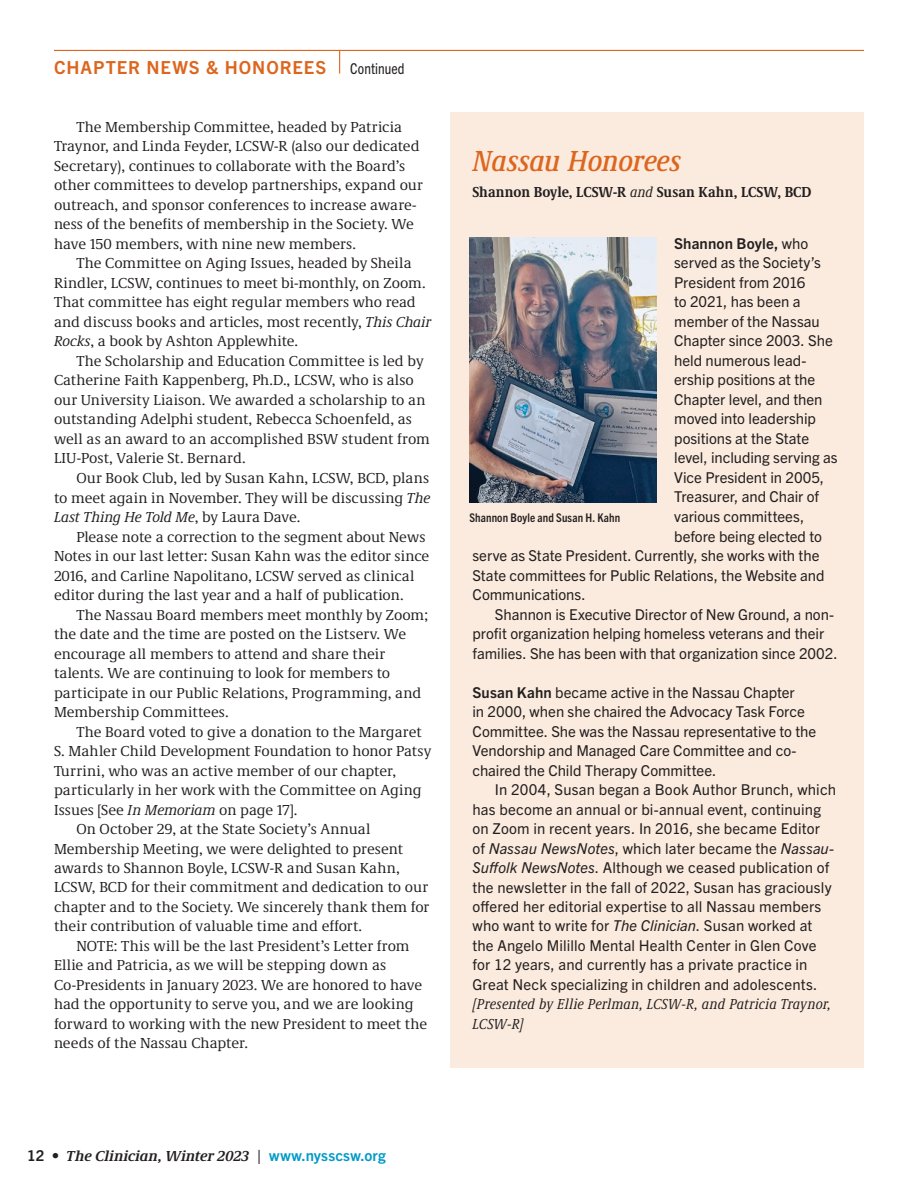
<style>
.page{position:relative;width:918px;height:1188px;background:#fff}
.page>*{position:absolute;margin:0;border:0;box-sizing:border-box;transform-origin:0 0}
.Body_Text_-_No_Inden{font:italic 500 condensed 30px "Demos Next Pro";letter-spacing:-.015em;color:#dd661e}
.t1{font:700 18px "Trade Gothic Next LT Pro";letter-spacing:.055em;color:#dd661e}
.Body_Text_-_Indent{font:15px/19.5px "Demos Next Pro";letter-spacing:.005em;color:#231f20}
.Body_Text_-_Sans{font:15px/19.5px "Trade Gothic Next LT Pro";color:#231f20}
.t2{font:italic 700 15px "Demos Next Pro";color:#231f20}
.Body_Text_-_No_Inden-2{font:700 condensed 15px "Demos Next Pro";letter-spacing:.01em;color:#231f20}
.Body_Text_-_Sans-2{font:700 15px "Trade Gothic Next LT Pro";letter-spacing:.01em;color:#231f20}
.t3{font:condensed 15px "Trade Gothic Next LT Pro";letter-spacing:.005em;color:#231f20}
.Captions{font:700 condensed 12px "Trade Gothic Next LT Pro";letter-spacing:.01em;color:#231f20}
.s1{font-style:italic}
.s2{font-weight:400;font-style:italic}
.s3{font-weight:400}
.s4{font-weight:700}
.s5{font-family:"Demos Next Pro";font-style:italic;font-stretch:condensed}
.s6{font-family:"Trade Gothic Next LT Pro";font-style:normal}
.s7{font-family:"Trade Gothic Next LT Pro";font-weight:400;font-style:normal;font-size:18px}
.s8{font-family:"Trade Gothic Next LT Pro";font-style:normal;color:#009ac8}
</style>
<div class="page">
<div style="left:450px;top:112px;width:414px;height:956px;background:#fbebde"></div>
<hr style="left:54px;top:50px;width:810px;height:1px;background:#dd661e">
<svg style="left:339px;top:51px;width:1px;height:23px"></svg>
<img style="left:469px;top:237px;width:187px;height:265px">
<p class="t1" style="left:54px;top:54px;width:274px">CHAPTER NEWS &amp; HONOREES</p>
<p class="t3" style="left:350px;top:58px;width:56px">Continued</p>
<p class="Body_Text_-_Indent" style="left:54px;top:117px;width:370px;text-indent:22px">The Membership Committee, headed by Patricia Traynor, and Linda Feyder, LCSW-R (also our dedicated Secretary), continues to collaborate with the Board’s other committees to develop partnerships, expand our outreach, and sponsor conferences to increase aware&shy;ness of the benefits of membership in the Society. We have 150 members, with nine new members.</p>
<p class="Body_Text_-_Indent" style="left:54px;top:253px;width:379px;text-indent:22px">The Committee on Aging Issues, headed by Sheila Rindler, LCSW, continues to meet bi-monthly, on Zoom.<br>That committee has eight regular members who read and discuss books and articles, most recently, <span class="s1">This Chair Rocks</span>, a book by Ashton Applewhite.</p>
<p class="Body_Text_-_Indent" style="left:54px;top:351px;width:377px;text-indent:22px">The Scholarship and Education Committee is led by Catherine Faith Kappenberg, Ph.D., LCSW, who is also our University Liaison. We awarded a scholarship to an outstanding Adelphi student, Rebecca Schoenfeld, as well as an award to an accomplished BSW student from LIU-Post, Valerie St. Bernard.</p>
<p class="Body_Text_-_Indent" style="left:54px;top:468px;width:378px;text-align:justify;text-indent:22px">Our Book Club, led by Susan Kahn, LCSW, BCD, plans to meet again in November. They will be discussing <span class="s1">The Last Thing He Told Me</span>, by Laura Dave.</p>
<p class="Body_Text_-_Indent" style="left:54px;top:526px;width:377px;text-indent:22px">Please note a correction to the segment about News Notes in our last letter: Susan Kahn was the editor since 2016, and Carline Napolitano, LCSW served as clinical editor during the last year and a half of publication.</p>
<p class="Body_Text_-_Indent" style="left:54px;top:604px;width:376px;text-indent:22px">The Nassau Board members meet monthly by Zoom; the date and the time are posted on the Listserv. We encourage all members to attend and share their talents. We are continuing to look for members to participate in our Public Relations, Programming, and Membership Committees.</p>
<p class="Body_Text_-_Indent" style="left:54px;top:721px;width:379px;text-indent:22px">The Board voted to give a donation to the Margaret S. Mahler Child Development Foundation to honor Patsy Turrini, who was an active member of our chapter, particularly in her work with the Committee on Aging Issues [See <span class="s1">In Memoriam</span> on page 17].</p>
<p class="Body_Text_-_Indent" style="left:54px;top:819px;width:377px;text-indent:22px">On October 29, at the State Society’s Annual Membership Meeting, we were delighted to present awards to Shannon Boyle, LCSW-R and Susan Kahn, LCSW, BCD for their commitment and dedication to our chapter and to the Society. We sincerely thank them for their contribution of valuable time and effort.</p>
<p class="Body_Text_-_Indent" style="left:54px;top:936px;width:375px;text-indent:22px">NOTE: This will be the last President’s Letter from Ellie and Patricia, as we will be stepping down as Co-Presidents in January 2023. We are honored to have had the opportunity to serve you, and we are looking forward to working with the new President to meet the needs of the Nassau Chapter.</p>
<p class="Body_Text_-_No_Inden" style="left:472px;top:141px;width:210px">Nassau Honorees</p>
<p class="Body_Text_-_No_Inden-2" style="left:472px;top:182px;width:340px">Shannon Boyle, LCSW-R <span class="s2">and</span> Susan Kahn, LCSW, BCD</p>
<p class="Body_Text_-_Sans-2" style="left:674px;top:233px;width:136px">Shannon Boyle, <span class="s3">who</span></p>
<p class="Body_Text_-_Sans" style="left:674px;top:252px;width:148px">served as the Society’s</p>
<p class="Body_Text_-_Sans" style="left:674px;top:272px;width:133px">President from 2016</p>
<p class="Body_Text_-_Sans" style="left:674px;top:291px;width:128px">to 2021, has been a</p>
<p class="Body_Text_-_Sans" style="left:674px;top:311px;width:147px">member of the Nassau</p>
<p class="Body_Text_-_Sans" style="left:674px;top:330px;width:160px">Chapter since 2003. She</p>
<p class="Body_Text_-_Sans" style="left:674px;top:350px;width:134px">held numerous lead-</p>
<p class="Body_Text_-_Sans" style="left:674px;top:369px;width:143px">ership positions at the</p>
<p class="Body_Text_-_Sans" style="left:674px;top:389px;width:150px">Chapter level, and then</p>
<p class="Body_Text_-_Sans" style="left:674px;top:408px;width:143px">moved into leadership</p>
<p class="Body_Text_-_Sans" style="left:674px;top:428px;width:136px">positions at the State</p>
<p class="Body_Text_-_Sans" style="left:674px;top:447px;width:165px">level, including serving as</p>
<p class="Body_Text_-_Sans" style="left:674px;top:467px;width:152px">Vice President in 2005,</p>
<p class="Body_Text_-_Sans" style="left:674px;top:486px;width:147px">Treasurer, and Chair of</p>
<p class="Body_Text_-_Sans" style="left:674px;top:506px;width:132px">various committees,</p>
<p class="Body_Text_-_Sans" style="left:674px;top:525px;width:149px">before being elected to</p>
<p class="Body_Text_-_Sans" style="left:472px;top:545px;width:349px">serve as State President. Currently, she works with the</p>
<p class="Body_Text_-_Sans" style="left:472px;top:564px;width:354px">State committees for Public Relations, the Website and</p>
<p class="Body_Text_-_Sans" style="left:472px;top:584px;width:115px">Communications.</p>
<p class="Body_Text_-_Sans" style="left:472px;top:603px;width:367px;text-indent:22px">Shannon is Executive Director of New Ground, a non&shy;profit organization helping homeless veterans and their families. She has been with that organization since 2002.</p>
<p class="Body_Text_-_Sans" style="left:472px;top:681px;width:345px"><span class="s4">Susan Kahn</span> became active in the Nassau Chapter<br>in 2000, when she chaired the Advocacy Task Force Committee. She was the Nassau representative to the Vendorship and Managed Care Committee and co&shy;chaired the Child Therapy Committee.</p>
<p class="Body_Text_-_Sans" style="left:472px;top:779px;width:365px;text-indent:22px">In 2004, Susan began a Book Author Brunch, which has become an annual or bi-annual event, continuing on Zoom in recent years. In 2016, she became Editor of <span class="s1">Nassau NewsNotes</span>, which later became the <span class="s1">Nassau-Suffolk NewsNotes</span>. Although we ceased publication of the newsletter in the fall of 2022, Susan has graciously offered her editorial expertise to all Nassau members who want to write for <span class="s1">The Clinician</span>. Susan worked at the Angelo Milillo Mental Health Center in Glen Cove for 12 years, and currently has a private practice in Great Neck specializing in children and adolescents. <span class="s5">[Presented by Ellie Perlman, LCSW-R, and Patricia Traynor, LCSW-R]</span></p>
<p class="Captions" style="left:469px;top:509px;width:152px">Shannon Boyle and Susan H. Kahn</p>
<p class="t2" style="left:27px;top:1146px;width:360px"><span class="s6">12 •</span> The Clinician, Winter 2023 <span class="s7">|</span> <span class="s8">www.nysscsw.org</span></p>
</div>
